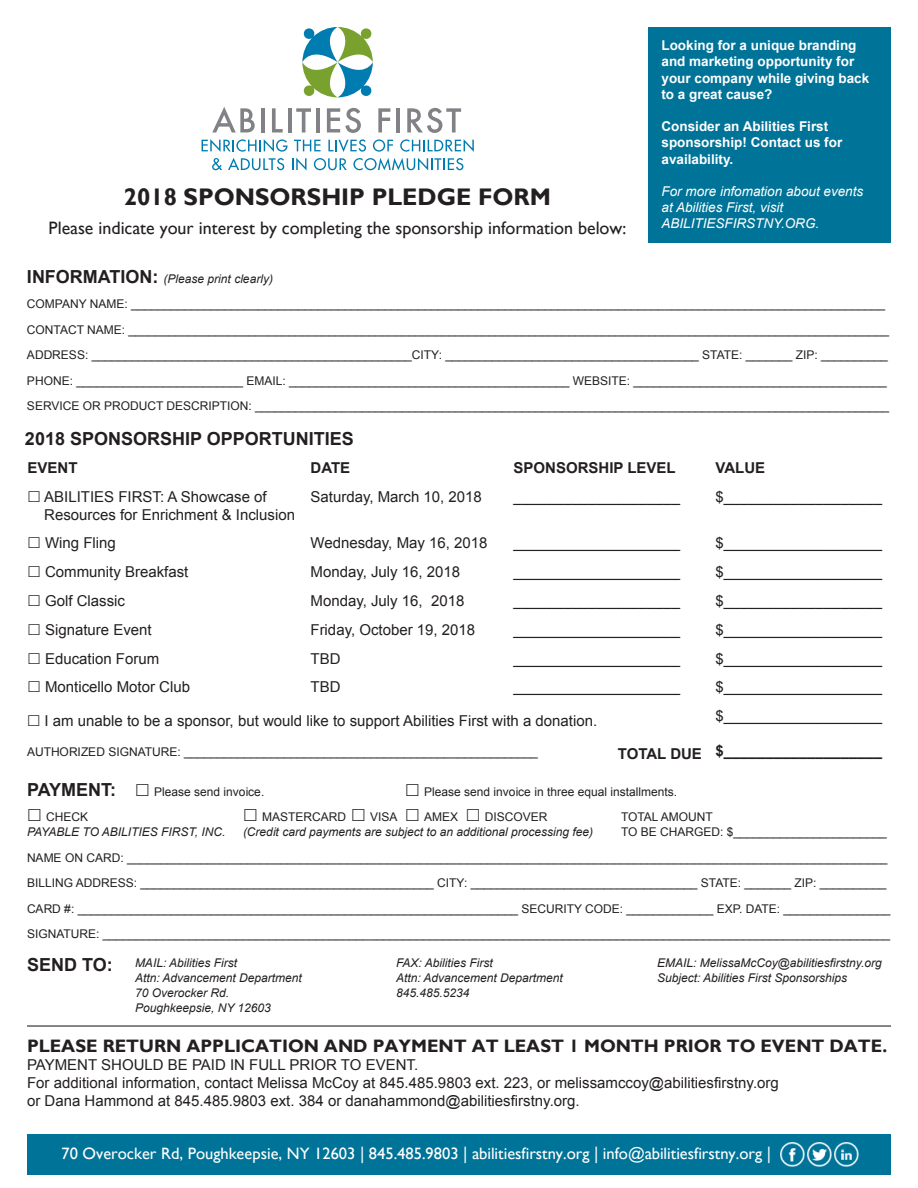
<style>
.page{position:relative;width:918px;height:1188px;background:#fff}
.page>*{position:absolute;margin:0;border:0;box-sizing:border-box;transform-origin:0 0}
.t1{font:700 24px "Gill Sans";color:#231f20}
.t2{font:18px "Gill Sans";color:#231f20}
.t3{font:700 18px "Gill Sans";color:#231f20}
.t4{font:700 18px "Arial";color:#231f20}
.t5{font:16.5px "Gill Sans";color:#fff}
.t6{font:15px/28.8px "Arial";color:#231f20}
.t7{font:700 15px "Arial";color:#231f20}
.t8{font:700 13.5px/16.2px "Arial";color:#fff}
.t9{font:italic 13.5px/16.2px "Arial";color:#fff}
.t10{font:12px/25.5px "Arial";color:#231f20}
.t11{font:italic 12px/15px "Arial";color:#231f20}
.s1{font-weight:700;font-size:18px}
.s2{font-style:italic}
</style>
<div class="page">
<div style="left:27px;top:1134px;width:864px;height:40px;background:#007398"></div>
<div style="left:648px;top:27px;width:243px;height:216px;background:#007398"></div>
<hr style="left:27px;top:1025px;width:864px;height:2px;background:#63656a">
<svg style="left:302px;top:27px;width:71px;height:70px"></svg>
<svg style="left:212px;top:107px;width:43px;height:25px"></svg>
<hr style="left:261px;top:108px;width:4px;height:24px;background:#808285">
<svg style="left:272px;top:108px;width:11px;height:24px"></svg>
<hr style="left:288px;top:108px;width:3px;height:24px;background:#808285">
<svg style="left:296px;top:108px;width:15px;height:24px"></svg>
<hr style="left:316px;top:108px;width:3px;height:24px;background:#808285">
<svg style="left:327px;top:108px;width:34px;height:25px"></svg>
<svg style="left:378px;top:108px;width:12px;height:24px"></svg>
<hr style="left:396px;top:108px;width:4px;height:24px;background:#808285">
<svg style="left:407px;top:108px;width:54px;height:25px"></svg>
<svg style="left:202px;top:139px;width:86px;height:13px"></svg>
<svg style="left:294px;top:140px;width:27px;height:11px"></svg>
<svg style="left:328px;top:139px;width:38px;height:13px"></svg>
<svg style="left:373px;top:139px;width:20px;height:13px"></svg>
<svg style="left:400px;top:139px;width:74px;height:13px"></svg>
<svg style="left:212px;top:158px;width:10px;height:12px"></svg>
<svg style="left:228px;top:158px;width:56px;height:12px"></svg>
<svg style="left:292px;top:158px;width:15px;height:13px"></svg>
<svg style="left:314px;top:158px;width:33px;height:12px"></svg>
<svg style="left:353px;top:158px;width:110px;height:13px"></svg>
<img style="left:780px;top:1143px;width:24px;height:24px">
<img style="left:807px;top:1143px;width:24px;height:24px">
<img style="left:834px;top:1143px;width:24px;height:24px">
<h1 class="t1" style="left:124px;top:183px;width:429px">2018 SPONSORSHIP PLEDGE FORM</h1>
<h2 class="t2" style="left:49px;top:217px;width:579px">Please indicate your interest by completing the sponsorship information below:</h2>
<p class="t8" style="left:662px;top:38px;width:209px">Looking for a unique branding and marketing opportunity for your company while giving back to a great cause?</p>
<p class="t8" style="left:662px;top:119px;width:182px">Consider an Abilities First sponsorship! Contact us for availability.</p>
<p class="t9" style="left:662px;top:183px;width:203px">For more infomation about events at Abilities First, visit<br>ABILITIESFIRSTNY.ORG.</p>
<p class="t10" style="left:27px;top:266px;width:864px"><span class="s1">INFORMATION:</span> <span class="s2">(Please print clearly)<br></span>COMPANY NAME: _________________________________________________________________________________________________________________ CONTACT NAME: __________________________________________________________________________________________________________________ ADDRESS: ________________________________________________CITY: ______________________________________ STATE: _______ ZIP: __________ PHONE: _________________________ EMAIL: __________________________________________ WEBSITE: ______________________________________ SERVICE OR PRODUCT DESCRIPTION: _______________________________________________________________________________________________</p>
<h2 class="t4" style="left:25px;top:427px;width:330px">2018 SPONSORSHIP OPPORTUNITIES</h2>
<p class="t7" style="left:28px;top:457px;width:52px">EVENT</p>
<p class="t6" style="left:44px;top:487px;width:252px;line-height:18px">ABILITIES FIRST: A Showcase of<br>Resources for Enrichment &amp; Inclusion</p>
<p class="t6" style="left:45px;top:529px;width:147px">Wing Fling<br>Community Breakfast<br>Golf Classic<br>Signature Event<br>Education Forum<br>Monticello Motor Club</p>
<p class="t7" style="left:311px;top:457px;width:41px">DATE</p>
<p class="t6" style="left:311px;top:482px;width:173px">Saturday, March 10, 2018</p>
<p class="t6" style="left:311px;top:529px;width:179px">Wednesday, May 16, 2018<br>Monday, July 16, 2018<br>Monday, July 16, 2018<br>Friday, October 19, 2018<br>TBD<br>TBD</p>
<p class="t7" style="left:514px;top:457px;width:164px">SPONSORSHIP LEVEL</p>
<p class="t6" style="left:514px;top:482px;width:168px">____________________</p>
<p class="t6" style="left:514px;top:529px;width:168px;text-align:justify">____________________ ____________________ ____________________ ____________________ ____________________ ____________________</p>
<p class="t6" style="left:45px;top:707px;width:554px">I am unable to be a sponsor, but would like to support Abilities First with a donation.</p>
<p class="t10" style="left:27px;top:739px;width:512px">AUTHORIZED SIGNATURE: _____________________________________________________</p>
<p class="t7" style="left:618px;top:744px;width:86px">TOTAL DUE</p>
<p class="t7" style="left:716px;top:457px;width:51px">VALUE</p>
<p class="t6" style="left:716px;top:482px;width:168px">$___________________</p>
<p class="t6" style="left:716px;top:529px;width:168px;text-align:justify">$___________________ $___________________ $___________________ $___________________ $___________________ $___________________ $___________________</p>
<p class="t7" style="left:716px;top:740px;width:168px">$___________________</p>
<h2 class="t4" style="left:27px;top:778px;width:91px">PAYMENT:</h2>
<p class="t10" style="left:154px;top:779px;width:112px">Please send invoice.</p>
<p class="t10" style="left:424px;top:779px;width:254px">Please send invoice in three equal installments.</p>
<p class="t10" style="left:46px;top:805px;width:43px">CHECK</p>
<p class="t10" style="left:262px;top:805px;width:85px">MASTERCARD</p>
<p class="t10" style="left:370px;top:805px;width:29px">VISA</p>
<p class="t10" style="left:424px;top:805px;width:36px">AMEX</p>
<p class="t10" style="left:485px;top:805px;width:64px">DISCOVER</p>
<p class="t10" style="left:621px;top:805px;width:93px">TOTAL AMOUNT</p>
<p class="t11" style="left:27px;top:825px;width:200px">PAYABLE TO ABILITIES FIRST, INC.</p>
<p class="t11" style="left:243px;top:825px;width:352px">(Credit card payments are subject to an additional processing fee)</p>
<p class="t10" style="left:27px;top:820px;width:865px;text-indent:594px">TO BE CHARGED: $_______________________ NAME ON CARD: __________________________________________________________________________________________________________________ BILLING ADDRESS: ____________________________________________ CITY: __________________________________ STATE: _______ ZIP: __________ CARD #: __________________________________________________________________ SECURITY CODE: _____________ EXP. DATE: ________________ SIGNATURE: ______________________________________________________________________________________________________________________</p>
<h2 class="t4" style="left:27px;top:953px;width:87px">SEND TO:</h2>
<p class="t11" style="left:135px;top:956px;width:168px">MAIL: Abilities First<br>Attn: Advancement Department<br>70 Overocker Rd.<br>Poughkeepsie, NY 12603</p>
<p class="t11" style="left:396px;top:956px;width:168px">FAX: Abilities First<br>Attn: Advancement Department<br>845.485.5234</p>
<p class="t11" style="left:657px;top:956px;width:226px">EMAIL: MelissaMcCoy@abilitiesfirstny.org<br>Subject: Abilities First Sponsorships</p>
<h2 class="t3" style="left:27px;top:1035px;width:862px">PLEASE RETURN APPLICATION AND PAYMENT AT LEAST 1 MONTH PRIOR TO EVENT DATE.</h2>
<p class="t6" style="left:27px;top:1056px;width:753px;line-height:18px">PAYMENT SHOULD BE PAID IN FULL PRIOR TO EVENT.<br>For additional information, contact Melissa McCoy at 845.485.9803 ext. 223, or melissamccoy@abilitiesfirstny.org or Dana Hammond at 845.485.9803 ext. 384 or danahammond@abilitiesfirstny.org.</p>
<h3 class="t5" style="left:62px;top:1144px;width:711px">70 Overocker Rd, Poughkeepsie, NY 12603 | 845.485.9803 | abilitiesfirstny.org | info@abilitiesfirstny.org |</h3>
</div>
